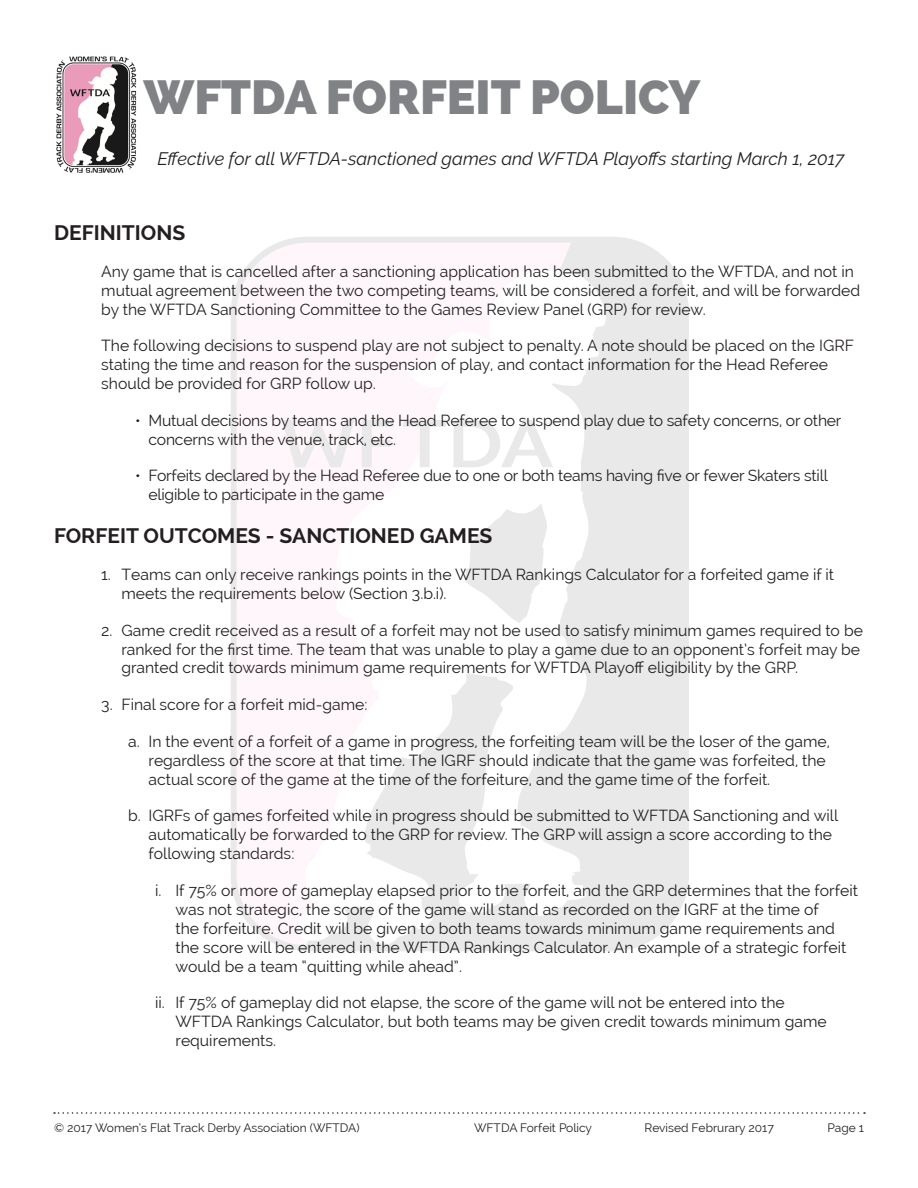
<style>
.page{position:relative;width:918px;height:1188px;background:#fff}
.page>*{position:absolute;margin:0;border:0;box-sizing:border-box;transform-origin:0 0}
.t1{font:800 48px "Raleway";color:#808285}
.t2{font:700 21px "Raleway";color:#231f20}
.t3{font:italic 18px "Raleway";color:#231f20}
.t4{font:15.75px/18.9px "Raleway";color:#231f20}
.t5{font:12px "Raleway";color:#231f20}
</style>
<div class="page">
<svg style="left:231px;top:237px;width:458px;height:714px;fill:#e9e9e9"></svg>
<svg style="left:297px;top:269px;width:312px;height:675px"></svg>
<svg style="left:282px;top:420px;width:72px;height:47px"></svg>
<svg style="left:362px;top:420px;width:32px;height:47px"></svg>
<svg style="left:403px;top:420px;width:43px;height:47px"></svg>
<svg style="left:453px;top:419px;width:100px;height:48px"></svg>
<svg style="left:54px;top:1112px;width:811px;height:2px"></svg>
<img style="left:56px;top:56px;width:81px;height:117px">
<h1 class="t1" style="left:144px;top:69px;width:558px">WFTDA FORFEIT POLICY</h1>
<p class="t3" style="left:157px;top:148px;width:688px">Effective for all WFTDA-sanctioned games and WFTDA Playoffs starting March 1, 2017</p>
<h2 class="t2" style="left:54px;top:221px;width:133px">DEFINITIONS</h2>
<p class="t4" style="left:101px;top:262px;width:761px">Any game that is cancelled after a sanctioning application has been submitted to the WFTDA, and not in mutual agreement between the two competing teams, will be considered a forfeit, and will be forwarded by the WFTDA Sanctioning Committee to the Games Review Panel (GRP) for review.</p>
<p class="t4" style="left:101px;top:336px;width:754px">The following decisions to suspend play are not subject to penalty. A note should be placed on the IGRF stating the time and reason for the suspension of play, and contact information for the Head Referee should be provided for GRP follow up.</p>
<p class="t4" style="left:148px;top:411px;width:694px;text-indent:-14px">• Mutual decisions by teams and the Head Referee to suspend play due to safety concerns, or other concerns with the venue, track, etc.</p>
<p class="t4" style="left:148px;top:466px;width:681px;text-indent:-14px">• Forfeits declared by the Head Referee due to one or both teams having five or fewer Skaters still eligible to participate in the game</p>
<h2 class="t2" style="left:54px;top:524px;width:440px">FORFEIT OUTCOMES - SANCTIONED GAMES</h2>
<p class="t4" style="left:122px;top:565px;width:714px;text-indent:-20px">1. Teams can only receive rankings points in the WFTDA Rankings Calculator for a forfeited game if it meets the requirements below (Section 3.b.i).</p>
<p class="t4" style="left:122px;top:621px;width:743px;text-indent:-20px">2. Game credit received as a result of a forfeit may not be used to satisfy minimum games required to be ranked for the first time. The team that was unable to play a game due to an opponent’s forfeit may be granted credit towards minimum game requirements for WFTDA Playoff eligibility by the GRP.</p>
<p class="t4" style="left:101px;top:695px;width:268px">3. Final score for a forfeit mid-game:</p>
<p class="t4" style="left:148px;top:732px;width:683px;text-indent:-20px">a. In the event of a forfeit of a game in progress, the forfeiting team will be the loser of the game, regardless of the score at that time. The IGRF should indicate that the game was forfeited, the actual score of the game at the time of the forfeiture, and the game time of the forfeit.</p>
<p class="t4" style="left:148px;top:806px;width:691px;text-indent:-20px">b. IGRFs of games forfeited while in progress should be submitted to WFTDA Sanctioning and will automatically be forwarded to the GRP for review. The GRP will assign a score according to the following standards:</p>
<p class="t4" style="left:176px;top:881px;width:684px;text-indent:-20px">i. If 75% or more of gameplay elapsed prior to the forfeit, and the GRP determines that the forfeit was not strategic, the score of the game will stand as recorded on the IGRF at the time of<br>the forfeiture. Credit will be given to both teams towards minimum game requirements and the score will be entered in the WFTDA Rankings Calculator. An example of a strategic forfeit would be a team “quitting while ahead”.</p>
<p class="t4" style="left:176px;top:993px;width:653px;text-indent:-20px">ii. If 75% of gameplay did not elapse, the score of the game will not be entered into the<br>WFTDA Rankings Calculator, but both teams may be given credit towards minimum game requirements.</p>
<p class="t5" style="left:54px;top:1121px;width:307px">© 2017 Women’s Flat Track Derby Association (WFTDA)</p>
<p class="t5" style="left:474px;top:1121px;width:120px">WFTDA Forfeit Policy</p>
<p class="t5" style="left:644px;top:1121px;width:131px">Revised Februrary 2017</p>
<p class="t5" style="left:827px;top:1121px;width:38px">Page 1</p>
</div>
